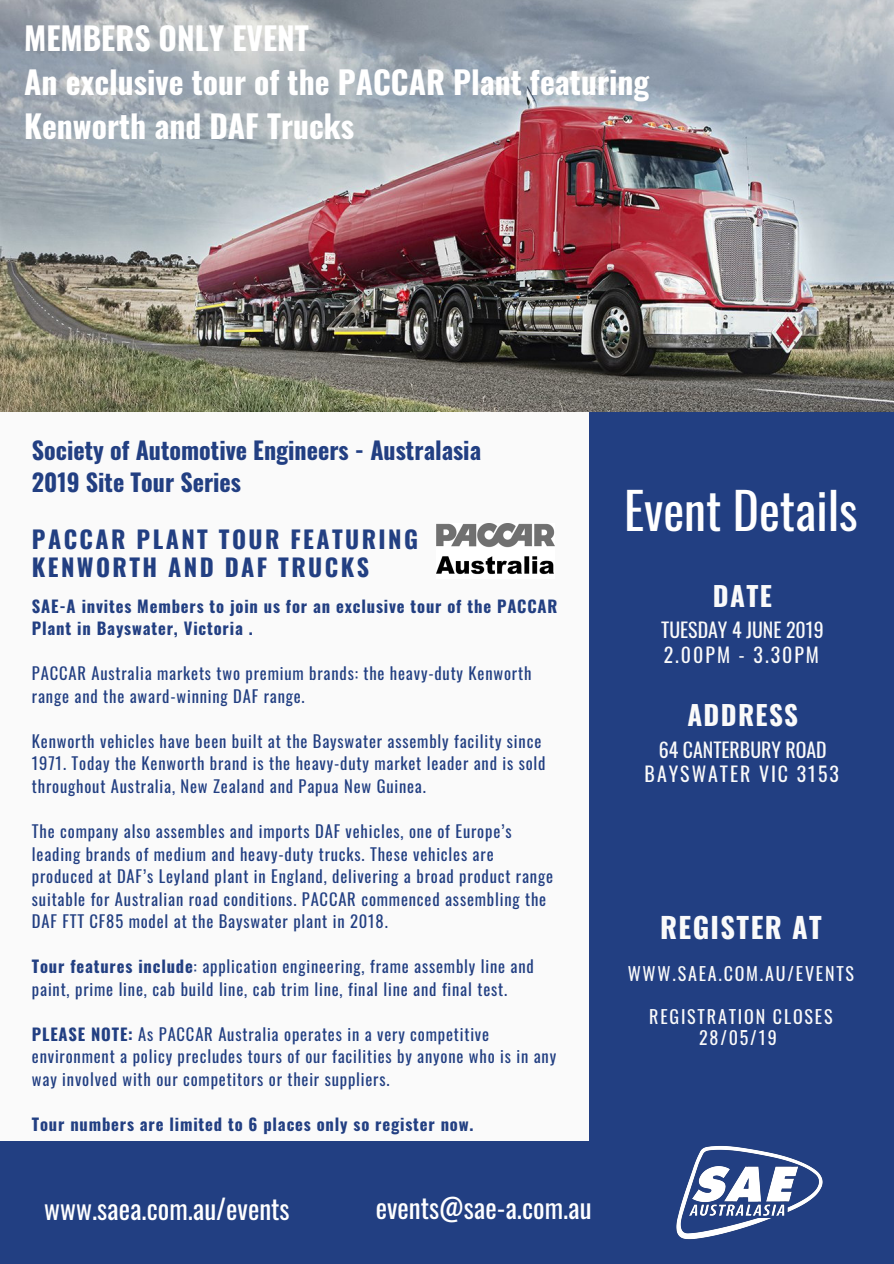
<style>
.page{position:relative;width:894px;height:1264px;background:#fff}
.page>*{position:absolute;margin:0;border:0;box-sizing:border-box;transform-origin:0 0}
.t1{font:49.65px "Oswald";color:#fff}
.t2{font:700 31.5px/44px "Oswald";color:#fff}
.t3{font:700 28.35px "Oswald";letter-spacing:.05em;color:#fafafa}
.t4{font:27px "Oswald";color:#fff}
.t5{font:700 27px "Oswald";letter-spacing:.05em;color:#fafafa}
.t6{font:700 24px/32.7px "Oswald";color:#223f82}
.t7{font:700 24px/28.2px "Oswald";letter-spacing:.1em;color:#223f82}
.t8{font:19.8px/24.8px "Oswald";letter-spacing:.05em;color:#fafafa;text-align:center}
.t9{font:19.8px/24.8px "Oswald";color:#fafafa}
.t10{font:18px/21.3px "Oswald";letter-spacing:.1em;color:#fafafa;text-align:center}
.t11{font:16.5px/22.5px "Oswald";letter-spacing:.05em;color:#223f82}
.t12{font:700 16.5px/22.5px "Oswald";letter-spacing:.05em;color:#223f82}
.s1{font-weight:700}
</style>
<div class="page">
<div style="left:0;top:0;width:893px;height:1263px;background:#fafafa"></div>
<div style="left:589px;top:410px;width:304px;height:772px;background:#223f82"></div>
<div style="left:0;top:1141px;width:893px;height:122px;background:#223f82"></div>
<img style="left:676px;top:1146px;width:146px;height:93px">
<img style="left:0;top:0;width:893px;height:411px">
<img style="left:436px;top:524px;width:118px;height:50px">
<h2 class="t2" style="left:24px;top:15px;width:626px">MEMBERS ONLY EVENT<br>An exclusive tour of the PACCAR Plant featuring<br>Kenworth and DAF Trucks</h2>
<h3 class="t6" style="left:32px;top:432px;width:450px">Society of Automotive Engineers - Australasia<br>2019 Site Tour Series</h3>
<h3 class="t7" style="left:32px;top:523px;width:387px">PACCAR PLANT TOUR FEATURING<br>KENWORTH AND DAF TRUCKS</h3>
<p class="t12" style="left:32px;top:594px;width:527px">SAE-A invites Members to join us for an exclusive tour of the PACCAR<br>Plant in Bayswater, Victoria .</p>
<p class="t11" style="left:32px;top:661px;width:501px">PACCAR Australia markets two premium brands: the heavy-duty Kenworth range and the award-winning DAF range.</p>
<p class="t11" style="left:32px;top:729px;width:515px">Kenworth vehicles have been built at the Bayswater assembly facility since<br>1971. Today the Kenworth brand is the heavy-duty market leader and is sold throughout Australia, New Zealand and Papua New Guinea.</p>
<p class="t11" style="left:32px;top:819px;width:522px">The company also assembles and imports DAF vehicles, one of Europe’s leading brands of medium and heavy-duty trucks. These vehicles are produced at DAF’s Leyland plant in England, delivering a broad product range suitable for Australian road conditions. PACCAR commenced assembling the DAF FTT CF85 model at the Bayswater plant in 2018.</p>
<p class="t11" style="left:32px;top:954px;width:503px"><span class="s1">Tour features include</span>: application engineering, frame assembly line and paint, prime line, cab build line, cab trim line, final line and final test.</p>
<p class="t11" style="left:32px;top:1022px;width:525px"><span class="s1">PLEASE NOTE:</span> As PACCAR Australia operates in a very competitive environment a policy precludes tours of our facilities by anyone who is in any way involved with our competitors or their suppliers.</p>
<p class="t12" style="left:32px;top:1112px;width:443px">Tour numbers are limited to 6 places only so register now.</p>
<h3 class="t4" style="left:44px;top:1187px;width:247px">www.saea.com.au/events</h3>
<h3 class="t4" style="left:375px;top:1186px;width:217px">events@sae-a.com.au</h3>
<h1 class="t1" style="left:624px;top:472px;width:235px">Event Details</h1>
<h3 class="t5" style="left:712px;top:574px;width:60px">DATE</h3>
<p class="t9" style="left:661px;top:617px;width:164px">TUESDAY 4 JUNE 2019<br>2.00PM - 3.30PM</p>
<h3 class="t5" style="left:687px;top:694px;width:112px">ADDRESS</h3>
<p class="t8" style="left:644px;top:736px;width:196px">64 CANTERBURY ROAD<br>BAYSWATER VIC 3153</p>
<h3 class="t3" style="left:660px;top:905px;width:163px">REGISTER AT</h3>
<p class="t10" style="left:627px;top:962px;width:228px">WWW.SAEA.COM.AU/EVENTS</p>
<p class="t10" style="left:649px;top:1004px;width:185px">REGISTRATION CLOSES<br>28/05/19</p>
</div>
